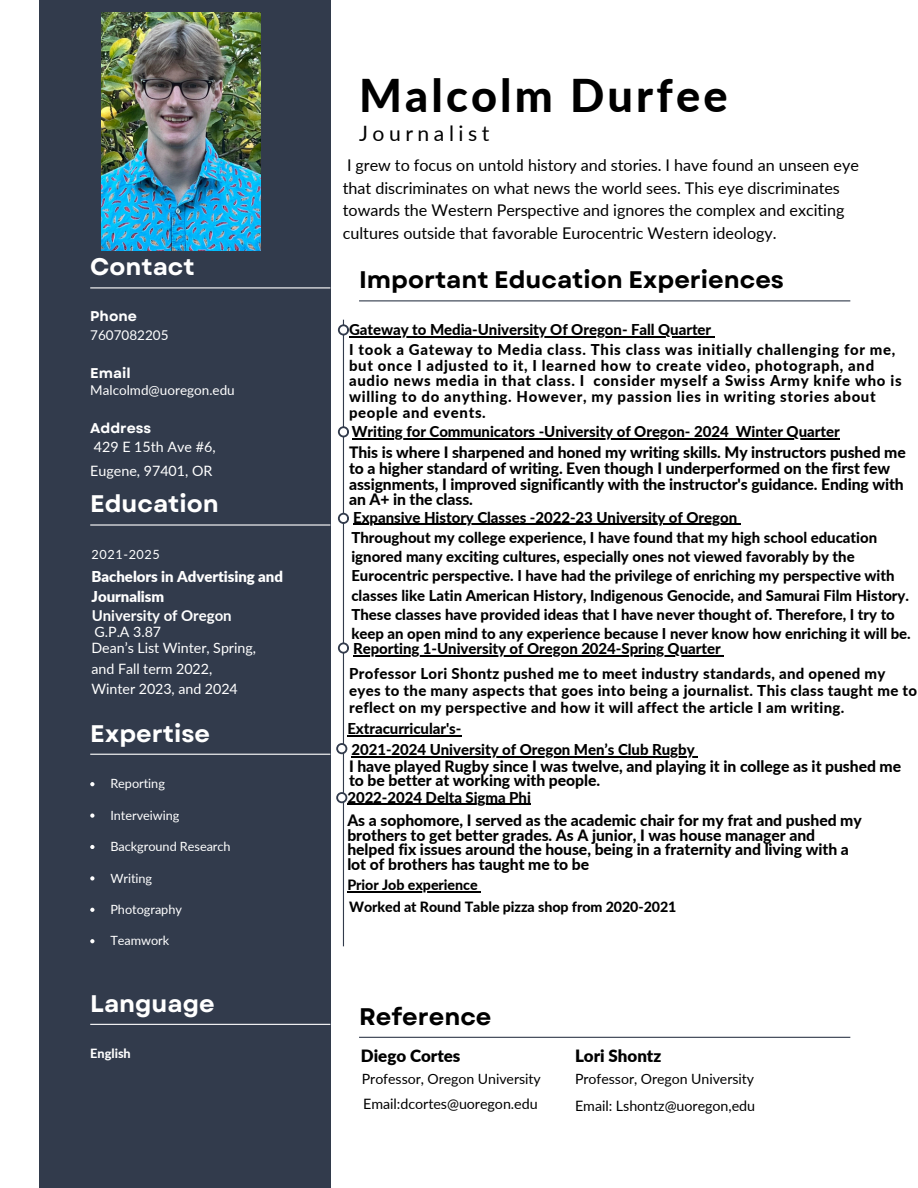
<style>
.page{position:relative;width:918px;height:1188px;background:#fff}
.page>*{position:absolute;margin:0;border:0;box-sizing:border-box;transform-origin:0 0}
.t1{font:800 45.15px "Lato";letter-spacing:.07em;color:#000}
.t2{font:700 24px "Garet";color:#000}
.t3{font:700 24px "Garet";color:#fff}
.t4{font:21.15px "Lato";letter-spacing:.215em;color:#000}
.t5{font:900 16.95px "Lato";color:#000}
.t6{font:16.2px/22.5px "Lato";letter-spacing:-.005em;color:#000}
.t7{font:800 15.75px/15.8px "Lato";letter-spacing:-.005em;color:#000}
.t8{font:800 15px/19.2px "Lato";color:#000}
.t9{font:800 15px/15.8px "Lato";letter-spacing:.045em;color:#000}
.t10{font:800 15px/16.8px "Lato";letter-spacing:.02em;color:#000}
.t11{font:900 15px/20.2px "Lato";letter-spacing:-.005em;color:#fff}
.t12{font:700 15px "Lato";letter-spacing:-.005em;color:#fff}
.t13{font:14.25px/20.2px "Lato";letter-spacing:-.005em;color:#fff}
.t14{font:800 14.25px "Lato";letter-spacing:-.005em;color:#000}
.t15{font:14.25px "Lato";letter-spacing:-.005em;color:#000}
.t16{font:14.1px "Lato";letter-spacing:-.005em;color:#000}
.t17{font:700 14.1px "Garet";color:#fff}
.t18{font:13.5px "Lato";color:#fff}
.t19{font:12.75px "Lato";letter-spacing:-.005em;color:#fff}
.t20{font:12.75px "Lato";letter-spacing:.045em;color:#fff}
.t21{font:800 12.75px "Lato";color:#fff}
</style>
<div class="page">
<div style="left:39px;top:0;width:291px;height:1188px;background:#323b4c"></div>
<hr style="left:90px;top:287px;width:240px;height:1px;background:#fff">
<hr style="left:90px;top:524px;width:240px;height:2px;background:#fff">
<hr style="left:359px;top:300px;width:491px;height:1px;background:#323b4c">
<hr style="left:343px;top:320px;width:1px;height:626px;background:#323b4c">
<svg style="left:338px;top:324px;width:11px;height:12px"></svg>
<div style="left:340px;top:326px;width:7px;height:8px;background:#fff;border-radius:50%"></div>
<svg style="left:338px;top:426px;width:11px;height:11px"></svg>
<div style="left:340px;top:428px;width:7px;height:8px;background:#fff;border-radius:50%"></div>
<hr style="left:359px;top:1037px;width:491px;height:1px;background:#323b4c">
<svg style="left:90px;top:782px;width:4px;height:4px"></svg>
<svg style="left:90px;top:813px;width:4px;height:5px"></svg>
<svg style="left:90px;top:845px;width:4px;height:4px"></svg>
<svg style="left:90px;top:876px;width:4px;height:5px"></svg>
<svg style="left:90px;top:908px;width:4px;height:4px"></svg>
<svg style="left:90px;top:939px;width:4px;height:4px"></svg>
<hr style="left:90px;top:754px;width:240px;height:1px;background:#fff">
<hr style="left:90px;top:1024px;width:240px;height:1px;background:#fff">
<img style="left:101px;top:12px;width:159px;height:239px">
<hr style="left:349px;top:336px;width:362px;height:1px;background:#000">
<hr style="left:352px;top:438px;width:377px;height:2px;background:#000">
<svg style="left:729px;top:438px;width:7px;height:2px"></svg>
<hr style="left:736px;top:438px;width:104px;height:2px;background:#000">
<hr style="left:353px;top:524px;width:384px;height:1px;background:#000">
<hr style="left:347px;top:735px;width:114px;height:1px;background:#000">
<hr style="left:347px;top:804px;width:184px;height:1px;background:#000">
<hr style="left:347px;top:891px;width:131px;height:1px;background:#000">
<svg style="left:336px;top:792px;width:11px;height:11px"></svg>
<div style="left:338px;top:794px;width:8px;height:7px;background:#fff;border-radius:50%"></div>
<svg style="left:336px;top:743px;width:11px;height:11px"></svg>
<div style="left:338px;top:745px;width:8px;height:7px;background:#fff;border-radius:50%"></div>
<svg style="left:338px;top:513px;width:11px;height:11px"></svg>
<div style="left:340px;top:515px;width:7px;height:7px;background:#fff;border-radius:50%"></div>
<svg style="left:338px;top:642px;width:11px;height:12px"></svg>
<div style="left:340px;top:644px;width:7px;height:8px;background:#fff;border-radius:50%"></div>
<hr style="left:353px;top:656px;width:368px;height:1px;background:#000">
<hr style="left:351px;top:756px;width:344px;height:1px;background:#000">
<h2 class="t3" style="left:90px;top:250px;width:106px">Contact</h2>
<p class="t17" style="left:90px;top:306px;width:48px">Phone</p>
<p class="t18" style="left:90px;top:327px;width:80px">7607082205</p>
<p class="t17" style="left:90px;top:362px;width:42px">Email</p>
<p class="t18" style="left:90px;top:382px;width:146px">Malcolmd@uoregon.edu</p>
<h2 class="t17" style="left:90px;top:418px;width:63px">Address</h2>
<p class="t13" style="left:90px;top:435px;width:127px;line-height:23.7px">429 E 15th Ave #6,<br>Eugene, 97401, OR</p>
<p class="t3" style="left:90px;top:487px;width:130px">Education</p>
<p class="t20" style="left:92px;top:546px;width:70px">2021-2025</p>
<p class="t11" style="left:92px;top:566px;width:193px">Bachelors in Advertising and<br>Journalism</p>
<p class="t12" style="left:92px;top:606px;width:141px">University of Oregon</p>
<p class="t13" style="left:94px;top:621px;width:68px">G.P.A 3.87</p>
<h4 class="t13" style="left:92px;top:638px;width:166px">Dean’s List Winter, Spring, and Fall term 2022,<br>Winter 2023, and 2024</h4>
<p class="t3" style="left:90px;top:716px;width:121px">Expertise</p>
<h3 class="t19" style="left:110px;top:776px;width:56px">Reporting</h3>
<h2 class="t19" style="left:110px;top:807px;width:71px">Interveiwing</h2>
<h2 class="t19" style="left:110px;top:839px;width:122px">Background Research</h2>
<h1 class="t19" style="left:110px;top:870px;width:43px">Writing</h1>
<h5 class="t19" style="left:110px;top:901px;width:73px">Photography</h5>
<p class="t19" style="left:110px;top:933px;width:60px">Teamwork</p>
<p class="t3" style="left:90px;top:986px;width:126px">Language</p>
<p class="t21" style="left:90px;top:1045px;width:42px">English</p>
<p class="t1" style="left:359px;top:67px;width:370px">Malcolm Durfee</p>
<p class="t4" style="left:359px;top:120px;width:132px">Journalist</p>
<h4 class="t6" style="left:343px;top:154px;width:518px">I grew to focus on untold history and stories. I have found an unseen eye that discriminates on what news the world sees. This eye discriminates towards the Western Perspective and ignores the complex and exciting cultures outside that favorable Eurocentric Western ideology.</h4>
<p class="t2" style="left:359px;top:262px;width:427px">Important Education Experiences</p>
<p class="t8" style="left:349px;top:320px;width:364px">Gateway to Media-University Of Oregon- Fall Quarter</p>
<p class="t9" style="left:349px;top:341px;width:554px">I took a Gateway to Media class. This class was initially challenging for me, but once I adjusted to it, I learned how to create video, photograph, and audio news media in that class. I consider myself a Swiss Army knife who is willing to do anything. However, my passion lies in writing stories about people and events.</p>
<p class="t8" style="left:352px;top:422px;width:378px">Writing for Communicators -University of Oregon- 2024</p>
<p class="t8" style="left:736px;top:422px;width:105px">Winter Quarter</p>
<p class="t7" style="left:349px;top:444px;width:558px">This is where I sharpened and honed my writing skills. My instructors pushed me to a higher standard of writing. Even though I underperformed on the first few assignments, I improved significantly with the instructor's guidance. Ending with an A+ in the class.</p>
<p class="t8" style="left:353px;top:507px;width:386px">Expansive History Classes -2022-23 University of Oregon</p>
<h4 class="t8" style="left:351px;top:528px;width:527px">Throughout my college experience, I have found that my high school education</h4>
<p class="t8" style="left:351px;top:547px;width:561px">ignored many exciting cultures, especially ones not viewed favorably by the Eurocentric perspective. I have had the privilege of enriching my perspective with classes like Latin American History, Indigenous Genocide, and Samurai Film History.<br>These classes have provided ideas that I have never thought of. Therefore, I try to keep an open mind to any experience because I never know how enriching it will be.</p>
<p class="t8" style="left:353px;top:639px;width:369px">Reporting 1-University of Oregon 2024-Spring Quarter</p>
<p class="t10" style="left:349px;top:665px;width:570px">Professor Lori Shontz pushed me to meet industry standards, and opened my eyes to the many aspects that goes into being a journalist. This class taught me to reflect on my perspective and how it will affect the article I am writing.</p>
<p class="t8" style="left:351px;top:739px;width:345px">2021-2024 University of Oregon Men’s Club Rugby</p>
<p class="t8" style="left:347px;top:718px;width:116px">Extracurricular's-</p>
<p class="t7" style="left:349px;top:760px;width:554px;line-height:13.5px">I have played Rugby since I was twelve, and playing it in college as it pushed me to be better at working with people.</p>
<h2 class="t8" style="left:347px;top:787px;width:185px">2022-2024 Delta Sigma Phi</h2>
<h4 class="t7" style="left:347px;top:813px;width:516px;line-height:14.7px">As a sophomore, I served as the academic chair for my frat and pushed my brothers to get better grades. As A junior, I was house manager and helped fix issues around the house, being in a fraternity and living with a lot of brothers has taught me to be</h4>
<h4 class="t14" style="left:347px;top:876px;width:132px">Prior Job experience</h4>
<p class="t14" style="left:349px;top:898px;width:329px">Worked at Round Table pizza shop from 2020-2021</p>
<p class="t2" style="left:359px;top:999px;width:134px">Reference</p>
<p class="t5" style="left:361px;top:1045px;width:101px">Diego Cortes</p>
<p class="t16" style="left:362px;top:1071px;width:181px">Professor, Oregon University</p>
<h2 class="t15" style="left:363px;top:1095px;width:176px">Email:dcortes@uoregon.edu</h2>
<p class="t5" style="left:575px;top:1045px;width:88px">Lori Shontz</p>
<p class="t16" style="left:575px;top:1071px;width:181px">Professor, Oregon University</p>
<h6 class="t15" style="left:575px;top:1097px;width:182px">Email: Lshontz@uoregon,edu</h6>
</div>
